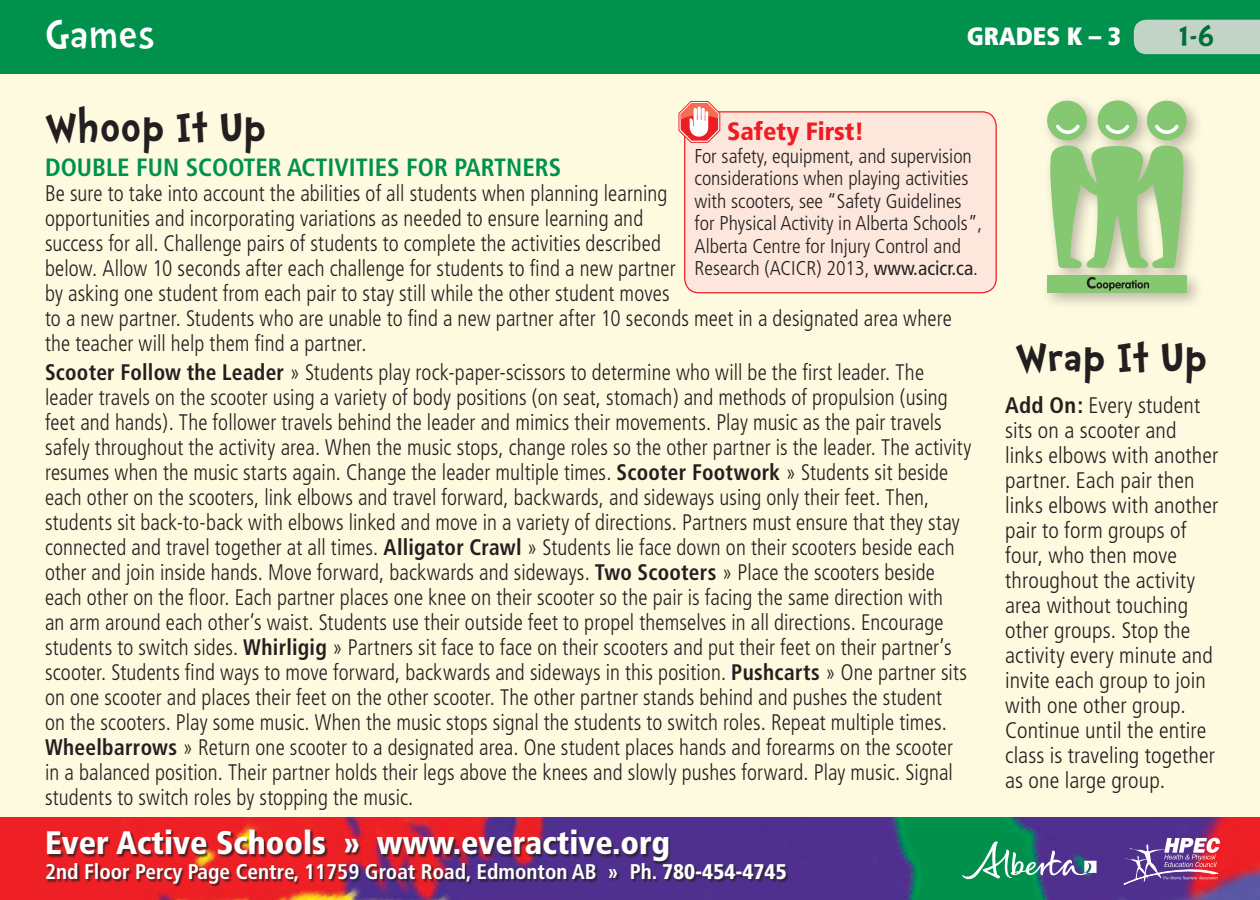
<style>
.page{position:relative;width:1260px;height:900px;background:#fff}
.page>*{position:absolute;margin:0;border:0;box-sizing:border-box;transform-origin:0 0}
.t1{font:700 50px "Dr Seuss";color:#231f20}
.t2{font:300 50px "Dr Seuss";color:#fff}
.t3{font:700 35px "Dr Seuss";color:#006e38}
.t4{font:900 condensed 32.5px "Frutiger";color:#fff}
.t5{font:700 condensed 25px "Frutiger";color:#00914d}
.t6{font:900 condensed 25px "Frutiger";color:#ee1d23}
.t7{font:900 condensed 25px "Frutiger";color:#fff}
.t8{font:300 condensed 22.5px/25px "Frutiger";letter-spacing:.005em;color:#231f20;scale:.95 1}
.t9{font:300 condensed 22.5px/25px "Frutiger";letter-spacing:.005em;color:#231f20}
.t10{font:700 condensed 21.25px "Frutiger";color:#fff}
.t11{font:300 condensed 20px/22.5px "Frutiger";color:#231f20}
.s1{font-weight:400}
.s2{font-weight:700}
.s3{font-weight:900}
</style>
<div class="page">
<div style="left:0;top:47px;width:1260px;height:853px;background:#fefadf"></div>
<div style="left:685px;top:112px;width:311px;height:181px;background:#fde7dc;border-radius:14px"></div>
<div style="left:684px;top:111px;width:313px;height:182px;border:1px solid #ee1d23;border-radius:14px"></div>
<svg style="left:679px;top:101px;width:41px;height:42px"></svg>
<div style="left:0;top:0;width:1260px;height:73px;background:#00914d"></div>
<img style="left:0;top:817px;width:1260px;height:83px">
<div style="left:1134px;top:20px;width:126px;height:34px;background:#c1d4c7"></div>
<div style="left:46px;top:831px;width:743px;height:56px;background:#231f20;opacity:.75"></div>
<svg style="left:1124px;top:838px;width:96px;height:46px;background:#966199"></svg>
<svg style="left:962px;top:841px;width:135px;height:40px;background:#4a8284"></svg>
<div style="left:1041px;top:94px;width:163px;height:216px;background:#231f20;opacity:.3"></div>
<div style="left:1047px;top:275px;width:140px;height:17px;background:#85c871"></div>
<svg style="left:1045px;top:98px;width:144px;height:170px"></svg>
<svg style="left:1087px;top:277px;width:62px;height:14px"></svg>
<h1 class="t2" style="left:45px;top:10px;width:112px">Games</h1>
<p class="t7" style="left:967px;top:21px;width:156px">GRADES K – 3</p>
<h2 class="t3" style="left:1179px;top:19px;width:38px">1-6</h2>
<h1 class="t1" style="left:45px;top:102px;width:223px">Whoop It Up</h1>
<p class="t6" style="left:727px;top:117px;width:139px">Safety First!</p>
<p class="t11" style="left:695px;top:145px;width:289px">For safety, equipment, and supervision considerations when playing activities with scooters, see “Safety Guidelines for Physical Activity in Alberta Schools”, Alberta Centre for Injury Control and Research (ACICR) 2013, <span class="s1">www.acicr.ca</span>.</p>
<p class="t5" style="left:45px;top:153px;width:518px">DOUBLE FUN SCOOTER ACTIVITIES FOR PARTNERS</p>
<p class="t8" style="left:45px;top:182px;width:956px">Be sure to take into account the abilities of all students when planning learning<br>opportunities and incorporating variations as needed to ensure learning and<br>success for all. Challenge pairs of students to complete the activities described<br>below. Allow 10 seconds after each challenge for students to find a new partner<br>by asking one student from each pair to stay still while the other student moves<br>to a new partner. Students who are unable to find a new partner after 10 seconds meet in a designated area where the teacher will help them find a partner.</p>
<p class="t8" style="left:45px;top:360px;width:977px"><span class="s2">Scooter Follow the Leader</span> » Students play rock-paper-scissors to determine who will be the first leader. The leader travels on the scooter using a variety of body positions (on seat, stomach) and methods of propulsion (using feet and hands). The follower travels behind the leader and mimics their movements. Play music as the pair travels safely throughout the activity area. When the music stops, change roles so the other partner is the leader. The activity resumes when the music starts again. Change the leader multiple times. <span class="s2">Scooter Footwork</span> » Students sit beside each other on the scooters, link elbows and travel forward, backwards, and sideways using only their feet. Then, students sit back-to-back with elbows linked and move in a variety of directions. Partners must ensure that they stay connected and travel together at all times. <span class="s2">Alligator Crawl</span> » Students lie face down on their scooters beside each other and join inside hands. Move forward, backwards and sideways. <span class="s2">Two Scooters</span> » Place the scooters beside each other on the floor. Each partner places one knee on their scooter so the pair is facing the same direction with<br>an arm around each other’s waist. Students use their outside feet to propel themselves in all directions. Encourage students to switch sides. <span class="s2">Whirligig</span> » Partners sit face to face on their scooters and put their feet on their partner’s scooter. Students find ways to move forward, backwards and sideways in this position. <span class="s2">Pushcarts</span> » One partner sits on one scooter and places their feet on the other scooter. The other partner stands behind and pushes the student<br>on the scooters. Play some music. When the music stops signal the students to switch roles. Repeat multiple times.<br><span class="s2">Wheelbarrows</span> » Return one scooter to a designated area. One student places hands and forearms on the scooter in a balanced position. Their partner holds their legs above the knees and slowly pushes forward. Play music. Signal students to switch roles by stopping the music.</p>
<h3 class="t4" style="left:45px;top:824px;width:627px">Ever Active Schools » www.everactive.org</h3>
<p class="t10" style="left:45px;top:859px;width:743px">2nd Floor Percy Page Centre, 11759 Groat Road, Edmonton AB » Ph. <span class="s3">780-454-4745</span></p>
<h1 class="t1" style="left:1016px;top:332px;width:193px">Wrap It Up</h1>
<p class="t9" style="left:1005px;top:393px;width:215px"><span class="s2">Add On:</span> Every student sits on a scooter and links elbows with another partner. Each pair then links elbows with another pair to form groups of four, who then move throughout the activity area without touching other groups. Stop the activity every minute and invite each group to join with one other group.<br>Continue until the entire class is traveling together as one large group.</p>
</div>
